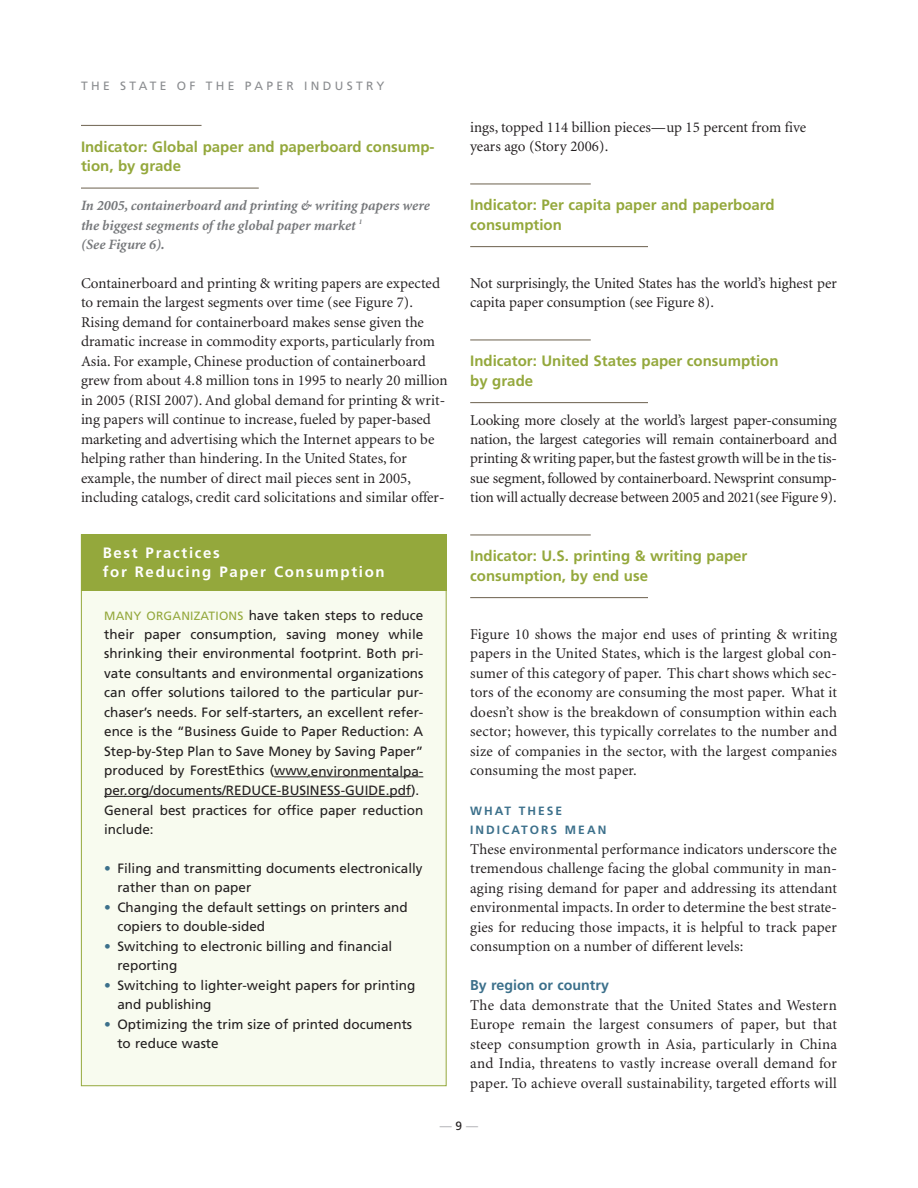
<style>
.page{position:relative;width:918px;height:1188px;background:#fff}
.page>*{position:absolute;margin:0;border:0;box-sizing:border-box;transform-origin:0 0}
.t1{font:15px/19.5px "Minion MM.345.584.11";color:#231f20;text-align:justify}
.t2{font:700 15px/19.5px "Frutiger";color:#94a83c}
.t3{font:700 15px/19.5px "Frutiger";letter-spacing:.11em;color:#fff}
.t4{font:14.25px/19.5px "Minion MM It.578.585.11";letter-spacing:-.005em;color:#76787b}
.t5{font:700 14.25px "Frutiger";color:#3c708b}
.t6{font:13.5px/19.5px "Frutiger";color:#231f20}
.t7{font:12px "Frutiger";letter-spacing:.28em;color:#8a8c8f}
.t8{font:700 12px/19.5px "Frutiger";letter-spacing:.165em;color:#3c708b}
.t9{font:12px "Frutiger";color:#a8a9ad}
.s1{font-size:12px;color:#94a83c}
.s2{color:#3c708b}
.s3{color:#231f20}
</style>
<div class="page">
<hr style="left:81px;top:125px;width:121px;height:1px;background:#7c7261">
<hr style="left:81px;top:188px;width:178px;height:1px;background:#7c7261">
<hr style="left:470px;top:183px;width:121px;height:2px;background:#7c7261">
<hr style="left:470px;top:246px;width:178px;height:1px;background:#7c7261">
<hr style="left:470px;top:339px;width:121px;height:2px;background:#7c7261">
<hr style="left:470px;top:402px;width:178px;height:1px;background:#7c7261">
<hr style="left:470px;top:534px;width:121px;height:2px;background:#7c7261">
<hr style="left:470px;top:597px;width:178px;height:1px;background:#7c7261">
<div style="left:81px;top:535px;width:365px;height:551px;background:#f8fbef"></div>
<hr style="left:274px;top:777px;width:34px;height:1px;background:#231f20">
<hr style="left:307px;top:777px;width:112px;height:1px;background:#231f20">
<svg style="left:104px;top:796px;width:20px;height:1px"></svg>
<hr style="left:124px;top:796px;width:287px;height:1px;background:#231f20">
<div style="left:81px;top:534px;width:365px;height:57px;background:#94a83c"></div>
<p class="t7" style="left:81px;top:81px;width:305px">THE STATE OF THE PAPER INDUSTRY</p>
<p class="t2" style="left:81px;top:138px;width:355px">Indicator: Global paper and paperboard consump&shy;tion, by grade</p>
<p class="t4" style="left:81px;top:197px;width:350px">In 2005, containerboard and printing &amp; writing papers were the biggest segments of the global paper market <sup>1<br></sup>(See Figure 6).</p>
<p class="t1" style="left:81px;top:275px;width:368px;text-align:left">Containerboard and printing &amp; writing papers are expected to remain the largest segments over time (see Figure 7).<br>Rising demand for containerboard makes sense given the dramatic increase in commodity exports, particularly from Asia. For example, Chinese production of containerboard grew from about 4.8 million tons in 1995 to nearly 20 million in 2005 (RISI 2007). And global demand for printing &amp; writ&shy;ing papers will continue to increase, fueled by paper-based marketing and advertising which the Internet appears to be helping rather than hindering. In the United States, for example, the number of direct mail pieces sent in 2005, including catalogs, credit card solicitations and similar offer-</p>
<p class="t3" style="left:103px;top:544px;width:284px">Best Practices<br>for Reducing Paper Consumption</p>
<p class="t1" style="left:470px;top:119px;width:337px">ings, topped 114 billion pieces—up 15 percent from five years ago (Story 2006).</p>
<p class="t2" style="left:470px;top:196px;width:306px">Indicator: Per capita paper and paperboard consumption</p>
<p class="t1" style="left:470px;top:275px;width:368px">Not surprisingly, the United States has the world’s highest per capita paper consumption (see Figure 8).</p>
<p class="t2" style="left:470px;top:352px;width:310px">Indicator: United States paper consumption by grade</p>
<p class="t1" style="left:470px;top:411px;width:368px">Looking more closely at the world’s largest paper-consuming nation, the largest categories will remain containerboard and printing &amp; writing paper, but the fastest growth will be in the tis&shy;sue segment, followed by containerboard. Newsprint consump&shy;tion will actually decrease between 2005 and 2021(see Figure 9).</p>
<p class="t2" style="left:470px;top:547px;width:279px">Indicator: U.S. printing &amp; writing paper consumption, by end use</p>
<p class="t6" style="left:104px;top:606px;width:321px"><span class="s1">MANY ORGANIZATIONS</span> have taken steps to reduce their paper consumption, saving money while shrinking their environmental footprint. Both pri&shy;vate consultants and environmental organizations can offer solutions tailored to the particular pur&shy;chaser’s needs. For self-starters, an excellent refer&shy;ence is the “Business Guide to Paper Reduction: A Step-by-Step Plan to Save Money by Saving Paper” produced by ForestEthics (www.environmentalpa&shy;per.org/documents/REDUCE-BUSINESS-GUIDE.pdf).<br>General best practices for office paper reduction include:</p>
<p class="t6" style="left:117px;top:860px;width:307px;text-indent:-13px"><span class="s2">•</span> Filing and transmitting documents electronically rather than on paper</p>
<p class="t6" style="left:117px;top:899px;width:292px;text-indent:-13px"><span class="s2">•</span> Changing the default settings on printers and copiers to double-sided</p>
<p class="t6" style="left:117px;top:938px;width:276px;text-indent:-13px"><span class="s2">•</span> Switching to electronic billing and financial reporting</p>
<p class="t6" style="left:117px;top:977px;width:299px;text-indent:-13px"><span class="s2">•</span> Switching to lighter-weight papers for printing and publishing</p>
<p class="t6" style="left:117px;top:1016px;width:296px;text-indent:-13px"><span class="s2">•</span> Optimizing the trim size of printed documents to reduce waste</p>
<p class="t1" style="left:470px;top:626px;width:368px">Figure 10 shows the major end uses of printing &amp; writing papers in the United States, which is the largest global con&shy;sumer of this category of paper. This chart shows which sec&shy;tors of the economy are consuming the most paper. What it doesn’t show is the breakdown of consumption within each sector; however, this typically correlates to the number and size of companies in the sector, with the largest companies consuming the most paper.</p>
<p class="t8" style="left:470px;top:802px;width:138px">WHAT THESE<br>INDICATORS MEAN</p>
<p class="t1" style="left:470px;top:840px;width:368px">These environmental performance indicators underscore the tremendous challenge facing the global community in man&shy;aging rising demand for paper and addressing its attendant environmental impacts. In order to determine the best strate&shy;gies for reducing those impacts, it is helpful to track paper consumption on a number of different levels:</p>
<p class="t5" style="left:470px;top:979px;width:140px">By region or country</p>
<p class="t1" style="left:470px;top:996px;width:368px">The data demonstrate that the United States and Western Europe remain the largest consumers of paper, but that steep consumption growth in Asia, particularly in China and India, threatens to vastly increase overall demand for paper. To achieve overall sustainability, targeted efforts will</p>
<p class="t9" style="left:440px;top:1120px;width:40px">— <span class="s3">9</span> —</p>
</div>
